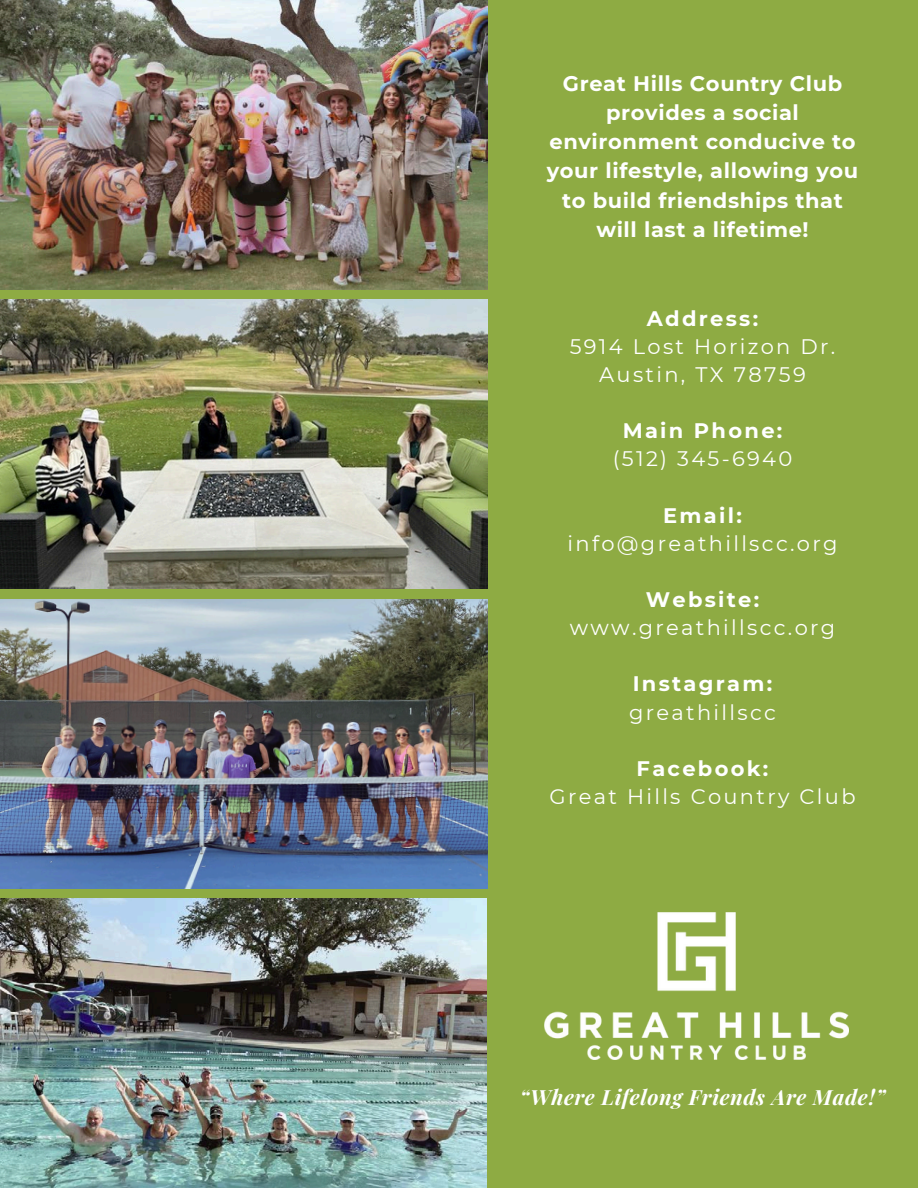
<style>
.page{position:relative;width:918px;height:1188px;background:#8eab43}
.page>*{position:absolute;margin:0;border:0;box-sizing:border-box;transform-origin:0 0}
.t1{font:700 21px/29.2px "Montserrat";letter-spacing:.03em;color:#fff;text-align:center}
.t2{font:21px "Montserrat";letter-spacing:.11em;color:#fff}
.t3{font:700 21px "Montserrat";letter-spacing:.11em;color:#fff}
.t4{font:italic 700 21px "Playfair Display";letter-spacing:.03em;color:#fff}
</style>
<div class="page">
<img style="left:0;top:0;width:487px;height:289px">
<img style="left:0;top:299px;width:487px;height:289px">
<img style="left:0;top:600px;width:487px;height:289px">
<img style="left:0;top:899px;width:487px;height:289px">
<img style="left:545px;top:912px;width:303px;height:148px">
<p class="t1" style="left:547px;top:68px;width:313px">Great Hills Country Club provides a social environment conducive to your lifestyle, allowing you to build friendships that will last a lifetime!</p>
<p class="t3" style="left:647px;top:306px;width:113px">Address:</p>
<p class="t2" style="left:570px;top:334px;width:267px">5914 Lost Horizon Dr.</p>
<p class="t2" style="left:599px;top:362px;width:208px">Austin, TX 78759</p>
<p class="t3" style="left:623px;top:418px;width:161px">Main Phone:</p>
<p class="t2" style="left:613px;top:446px;width:181px">(512) 345-6940</p>
<p class="t1" style="left:663px;top:501px;width:80px">Email:</p>
<p class="t2" style="left:568px;top:531px;width:271px">info@greathillscc.org</p>
<p class="t3" style="left:646px;top:587px;width:115px">Website:</p>
<p class="t2" style="left:570px;top:615px;width:267px">www.greathillscc.org</p>
<p class="t3" style="left:633px;top:671px;width:141px">Instagram:</p>
<p class="t2" style="left:629px;top:699px;width:148px">greathillscc</p>
<p class="t3" style="left:637px;top:756px;width:133px">Facebook:</p>
<p class="t2" style="left:549px;top:784px;width:308px">Great Hills Country Club</p>
<p class="t4" style="left:520px;top:1082px;width:367px">“Where Lifelong Friends Are Made!”</p>
</div>
